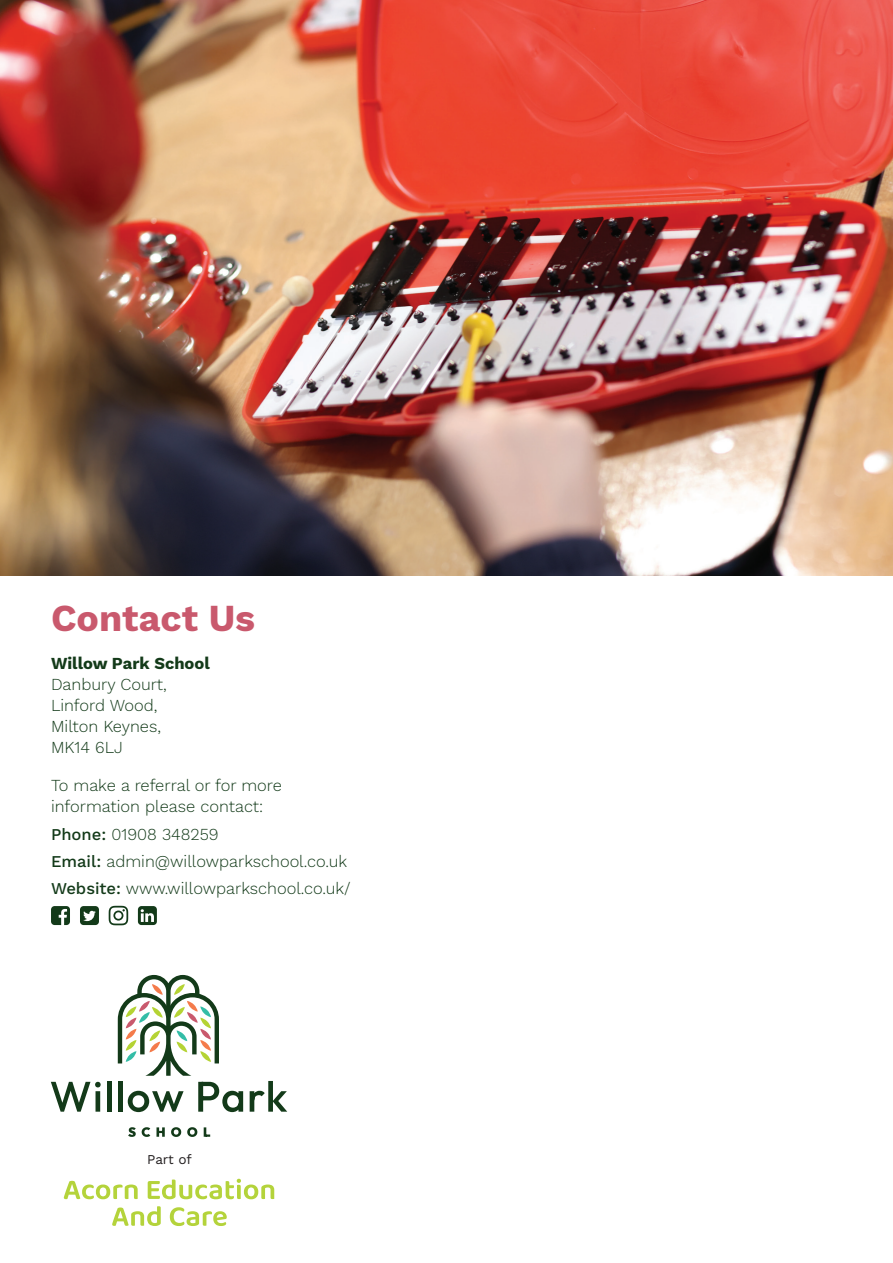
<style>
.page{position:relative;width:893px;height:1263px;background:#fff}
.page>*{position:absolute;margin:0;border:0;box-sizing:border-box;transform-origin:0 0}
.t1{font:700 37.5px "Work Sans";color:#c9596d}
.t2{font:300 16.5px/21px "Work Sans";color:#133a19}
.t3{font:700 16.5px "Work Sans";color:#133a19}
.t4{font:13.5px "Work Sans";letter-spacing:-.005em;color:#231f20}
.s1{font-weight:500}
</style>
<div class="page">
<img style="left:0;top:0;width:893px;height:575px">
<svg style="left:51px;top:906px;width:19px;height:19px"></svg>
<svg style="left:138px;top:906px;width:19px;height:19px"></svg>
<svg style="left:109px;top:906px;width:19px;height:19px"></svg>
<svg style="left:80px;top:906px;width:19px;height:19px"></svg>
<svg style="left:51px;top:1082px;width:50px;height:30px"></svg>
<hr style="left:107px;top:1081px;width:4px;height:31px;background:#133a19">
<div style="left:118px;top:1081px;width:5px;height:31px;background:#133a19"></div>
<svg style="left:128px;top:1091px;width:56px;height:21px"></svg>
<svg style="left:198px;top:1082px;width:45px;height:30px"></svg>
<svg style="left:250px;top:1081px;width:37px;height:31px"></svg>
<svg style="left:118px;top:975px;width:101px;height:101px"></svg>
<svg style="left:128px;top:1127px;width:8px;height:10px"></svg>
<svg style="left:142px;top:1127px;width:8px;height:10px"></svg>
<svg style="left:156px;top:1127px;width:9px;height:10px"></svg>
<svg style="left:171px;top:1127px;width:10px;height:10px"></svg>
<svg style="left:187px;top:1127px;width:10px;height:10px"></svg>
<svg style="left:204px;top:1127px;width:6px;height:10px"></svg>
<svg style="left:64px;top:1181px;width:74px;height:18px"></svg>
<svg style="left:148px;top:1179px;width:126px;height:20px"></svg>
<svg style="left:112px;top:1206px;width:49px;height:20px"></svg>
<svg style="left:170px;top:1207px;width:57px;height:19px"></svg>
<h1 class="t1" style="left:51px;top:590px;width:206px">Contact Us</h1>
<p class="t3" style="left:51px;top:651px;width:160px">Willow Park School</p>
<p class="t2" style="left:51px;top:673px;width:117px">Danbury Court,<br>Linford Wood,<br>Milton Keynes,<br>MK14 6LJ</p>
<p class="t2" style="left:51px;top:774px;width:232px">To make a referral or for more information please contact:</p>
<p class="t2" style="left:51px;top:820px;width:301px;line-height:27.3px"><span class="s1">Phone:</span> 01908 348259<br><span class="s1">Email:</span> admin@willowparkschool.co.uk<br><span class="s1">Website:</span> www.willowparkschool.co.uk/</p>
<p class="t4" style="left:147px;top:1152px;width:46px">Part of</p>
</div>
